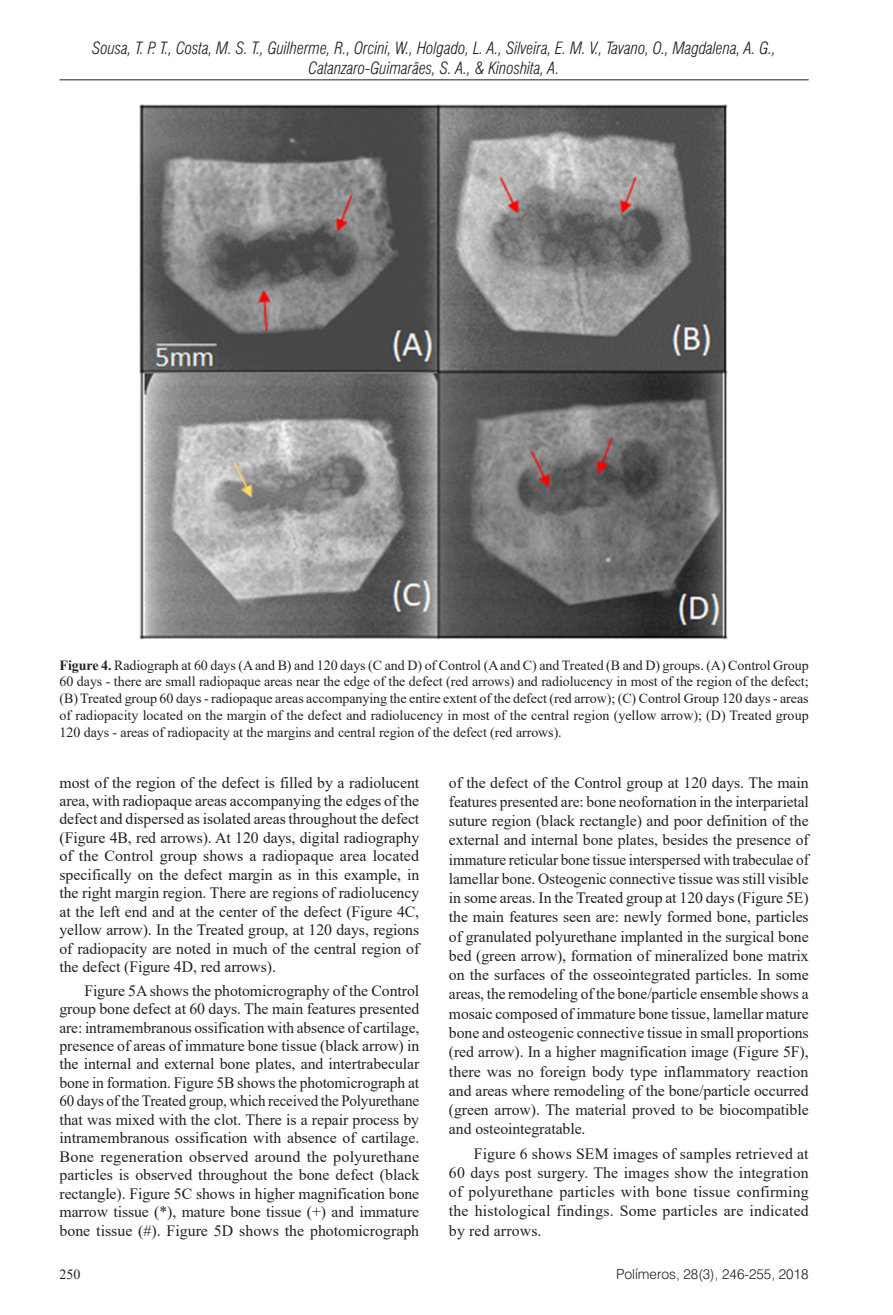
<style>
.page{position:relative;width:893px;height:1315px;background:#fff}
.page>*{position:absolute;margin:0;border:0;box-sizing:border-box;transform-origin:0 0}
.t1{font:italic 300 condensed 16.62px/19.9px "Swiss 721 BT";letter-spacing:-.01em;color:#231f20;text-align:center}
.Paragraph{font:15.75px/18.4px "Times New Roman";letter-spacing:-.005em;color:#231f20;text-align:justify}
.FigureCaption{font:14px/16.8px "Times New Roman";letter-spacing:-.005em;color:#231f20;text-align:justify}
.t2{font:300 14px "Swiss 721 BT";color:#231f20}
.s1{font-weight:700}
</style>
<div class="page">
<hr style="left:60px;top:79px;width:749px;height:1px;background:#231f20">
<img style="left:139px;top:104px;width:589px;height:536px">
<p class="t1" style="left:92px;top:38px;width:686px">Sousa, T. P. T., Costa, M. S. T., Guilherme, R., Orcini, W., Holgado, L. A., Silveira, E. M. V., Tavano, O., Magdalena, A. G.,<br>Catanzaro-Guimarães, S. A., &amp; Kinoshita, A.</p>
<p class="FigureCaption" style="left:60px;top:656px;width:751px"><span class="s1">Figure 4.</span> Radiograph at 60 days (A and B) and 120 days (C and D) of Control (A and C) and Treated (B and D) groups. (A) Control Group 60 days - there are small radiopaque areas near the edge of the defect (red arrows) and radiolucency in most of the region of the defect; (B) Treated group 60 days - radiopaque areas accompanying the entire extent of the defect (red arrow); (C) Control Group 120 days - areas of radiopacity located on the margin of the defect and radiolucency in most of the central region (yellow arrow); (D) Treated group 120 days - areas of radiopacity at the margins and central region of the defect (red arrows).</p>
<p class="Paragraph" style="left:60px;top:772px;width:361px">most of the region of the defect is filled by a radiolucent area, with radiopaque areas accompanying the edges of the defect and dispersed as isolated areas throughout the defect (Figure 4B, red arrows). At 120 days, digital radiography of the Control group shows a radiopaque area located specifically on the defect margin as in this example, in the right margin region. There are regions of radiolucency at the left end and at the center of the defect (Figure 4C, yellow arrow). In the Treated group, at 120 days, regions of radiopacity are noted in much of the central region of the defect (Figure 4D, red arrows).</p>
<p class="Paragraph" style="left:60px;top:980px;width:361px;text-indent:25px">Figure 5A shows the photomicrography of the Control group bone defect at 60 days. The main features presented are: intramembranous ossification with absence of cartilage, presence of areas of immature bone tissue (black arrow) in the internal and external bone plates, and intertrabecular bone in formation. Figure 5B shows the photomicrograph at 60 days of the Treated group, which received the Polyurethane that was mixed with the clot. There is a repair process by intramembranous ossification with absence of cartilage.<br>Bone regeneration observed around the polyurethane particles is observed throughout the bone defect (black rectangle). Figure 5C shows in higher magnification bone marrow tissue (*), mature bone tissue (+) and immature bone tissue (#). Figure 5D shows the photomicrograph</p>
<p class="Paragraph" style="left:449px;top:772px;width:361px;line-height:19.2px">of the defect of the Control group at 120 days. The main features presented are: bone neofornation in the interparietal suture region (black rectangle) and poor definition of the external and internal bone plates, besides the presence of immature reticular bone tissue interspersed with trabeculae of lamellar bone. Osteogenic connective tissue was still visible in some areas. In the Treated group at 120 days (Figure 5E) the main features seen are: newly formed bone, particles of granulated polyurethane implanted in the surgical bone bed (green arrow), formation of mineralized bone matrix on the surfaces of the osseointegrated particles. In some areas, the remodeling of the bone/particle ensemble shows a mosaic composed of immature bone tissue, lamellar mature bone and osteogenic connective tissue in small proportions (red arrow). In a higher magnification image (Figure 5F), there was no foreign body type inflammatory reaction and areas where remodeling of the bone/particle occurred (green arrow). The material proved to be biocompatible and osteointegratable.</p>
<p class="Paragraph" style="left:449px;top:1143px;width:361px;line-height:19.2px;text-indent:25px">Figure 6 shows SEM images of samples retrieved at 60 days post surgery. The images show the integration of polyurethane particles with bone tissue confirming the histological findings. Some particles are indicated by red arrows.</p>
<p class="t2" style="left:616px;top:1265px;width:194px">Polímeros, 28(3), 246-255, 2018</p>
</div>
